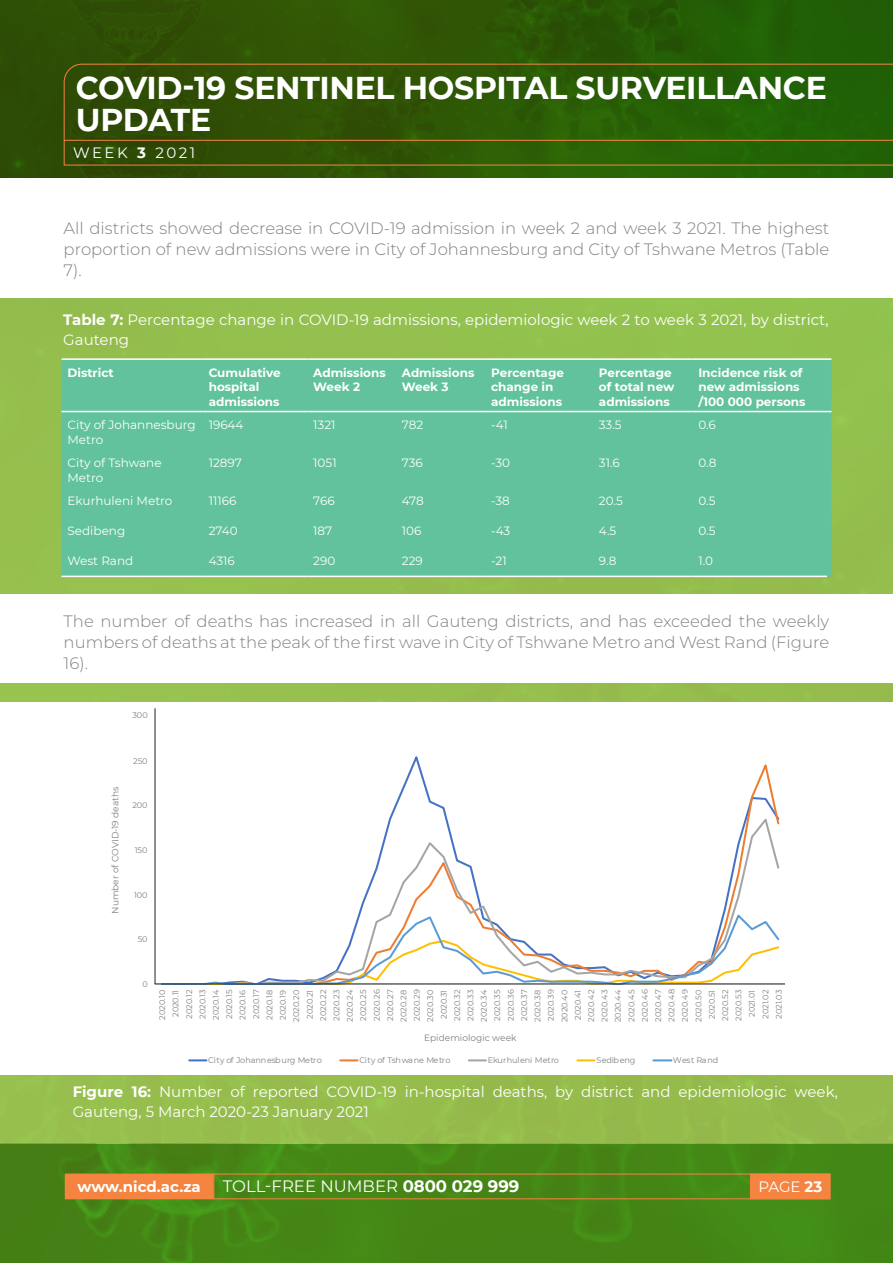
<style>
.page{position:relative;width:893px;height:1263px;background:#fff}
.page>*{position:absolute;margin:0;border:0;box-sizing:border-box;transform-origin:0 0}
.t1{font:700 31.5px/31.5px "Montserrat";letter-spacing:-.01em;color:#fff}
.t2{font:300 16.5px/21px "Montserrat";color:#808080;text-align:justify}
.t3{font:16.5px "Montserrat";color:#fff}
.t4{font:15px/19.5px "Montserrat";color:#fff}
.t5{font:700 15px "Montserrat";color:#fff}
.t6{font:15px "Montserrat";letter-spacing:.17em;color:#fff}
.t7{font:12px/14.4px "Montserrat";color:#fff}
.t8{font:700 12px/14.4px "Montserrat";color:#fff}
.t9{font:9px "Montserrat";color:#7f7f7f}
.t10{font:8.1px/13.4px "Montserrat";letter-spacing:-.01em;color:#7f7f7f;text-align:right}
.s1{font-weight:700}
</style>
<div class="page">
<div style="left:0;top:0;width:893px;height:179px;background:linear-gradient(to right,#344c05,#226106)"></div>
<svg style="left:64px;top:141px;width:829px;height:24px;background:#2e5a06"></svg>
<svg style="left:63px;top:63px;width:830px;height:78px;background:#305907"></svg>
<div style="left:0;top:1144px;width:893px;height:119px;background:#458616"></div>
<div style="left:213px;top:1174px;width:617px;height:25px;border:1px solid #f58441"></div>
<div style="left:751px;top:1174px;width:79px;height:25px;background:#f58441"></div>
<div style="left:65px;top:1174px;width:148px;height:25px;background:#f58441"></div>
<div style="left:0;top:179px;width:893px;height:965px;background:#95bf4e"></div>
<div style="left:0;top:702px;width:893px;height:372px;background:#fff"></div>
<div style="left:0;top:179px;width:893px;height:119px;background:#fff"></div>
<div style="left:0;top:594px;width:893px;height:88px;background:#fff"></div>
<div style="left:62px;top:360px;width:769px;height:216px;background:#61c29c"></div>
<hr style="left:62px;top:358px;width:141px;height:2px;background:#fff">
<hr style="left:203px;top:358px;width:104px;height:2px;background:#fff">
<hr style="left:307px;top:358px;width:89px;height:2px;background:#fff">
<hr style="left:396px;top:358px;width:89px;height:2px;background:#fff">
<hr style="left:485px;top:358px;width:108px;height:2px;background:#fff">
<hr style="left:593px;top:358px;width:99px;height:2px;background:#fff">
<hr style="left:692px;top:358px;width:135px;height:2px;background:#fff">
<hr style="left:62px;top:411px;width:141px;height:1px;background:#fff">
<hr style="left:203px;top:411px;width:104px;height:1px;background:#fff">
<hr style="left:307px;top:411px;width:89px;height:1px;background:#fff">
<hr style="left:396px;top:411px;width:89px;height:1px;background:#fff">
<hr style="left:485px;top:411px;width:108px;height:1px;background:#fff">
<hr style="left:593px;top:411px;width:99px;height:1px;background:#fff">
<hr style="left:692px;top:411px;width:135px;height:1px;background:#fff">
<hr style="left:62px;top:576px;width:141px;height:1px;background:#fff">
<hr style="left:203px;top:576px;width:104px;height:1px;background:#fff">
<hr style="left:307px;top:576px;width:89px;height:1px;background:#fff">
<hr style="left:396px;top:576px;width:89px;height:1px;background:#fff">
<hr style="left:485px;top:576px;width:108px;height:1px;background:#fff">
<hr style="left:593px;top:576px;width:99px;height:1px;background:#fff">
<hr style="left:692px;top:576px;width:135px;height:1px;background:#fff">
<svg style="left:390px;top:759px;width:388px;height:56px"></svg>
<svg style="left:359px;top:815px;width:421px;height:97px"></svg>
<svg style="left:205px;top:912px;width:575px;height:71px"></svg>
<svg style="left:189px;top:1059px;width:17px;height:2px"></svg>
<svg style="left:340px;top:1059px;width:18px;height:2px"></svg>
<svg style="left:469px;top:1059px;width:17px;height:2px"></svg>
<svg style="left:577px;top:1059px;width:18px;height:2px"></svg>
<svg style="left:653px;top:1059px;width:18px;height:2px"></svg>
<hr style="left:155px;top:708px;width:1px;height:276px;background:#231f20">
<hr style="left:155px;top:983px;width:630px;height:1px;background:#231f20">
<h1 class="t1" style="left:76px;top:71px;width:752px">COVID-19 SENTINEL HOSPITAL SURVEILLANCE<br>UPDATE</h1>
<h3 class="t6" style="left:73px;top:142px;width:124px">WEEK <span class="s1">3</span> 2021</h3>
<p class="t2" style="left:64px;top:217px;width:767px">All districts showed decrease in COVID-19 admission in week 2 and week 3 2021. The highest proportion of new admissions were in City of Johannesburg and City of Tshwane Metros (Table 7).</p>
<p class="t4" style="left:63px;top:310px;width:767px"><span class="s1">Table 7:</span> Percentage change in COVID-19 admissions, epidemiologic week 2 to week 3 2021, by district,<br>Gauteng</p>
<p class="t8" style="left:68px;top:365px;width:48px">District</p>
<p class="t8" style="left:209px;top:365px;width:74px">Cumulative hospital admissions</p>
<p class="t8" style="left:313px;top:365px;width:74px">Admissions<br>Week 2</p>
<p class="t8" style="left:402px;top:365px;width:74px">Admissions<br>Week 3</p>
<p class="t8" style="left:491px;top:365px;width:74px">Percentage change in admissions</p>
<p class="t8" style="left:599px;top:365px;width:77px">Percentage of total new admissions</p>
<p class="t8" style="left:698px;top:365px;width:109px">Incidence risk of new admissions /100 000 persons</p>
<p class="t7" style="left:68px;top:417px;width:130px">City of Johannesburg<br>Metro</p>
<p class="t7" style="left:209px;top:417px;width:36px">19644</p>
<p class="t7" style="left:313px;top:417px;width:24px">1321</p>
<p class="t7" style="left:402px;top:417px;width:23px">782</p>
<p class="t7" style="left:491px;top:417px;width:18px">-41</p>
<p class="t7" style="left:599px;top:417px;width:24px">33.5</p>
<p class="t7" style="left:698px;top:417px;width:19px">0.6</p>
<p class="t7" style="left:68px;top:455px;width:96px">City of Tshwane<br>Metro</p>
<p class="t7" style="left:209px;top:455px;width:35px">12897</p>
<p class="t7" style="left:313px;top:455px;width:25px">1051</p>
<p class="t7" style="left:402px;top:455px;width:23px">736</p>
<p class="t7" style="left:491px;top:455px;width:21px">-30</p>
<p class="t7" style="left:599px;top:455px;width:22px">31.6</p>
<p class="t7" style="left:698px;top:455px;width:20px">0.8</p>
<p class="t7" style="left:68px;top:493px;width:106px">Ekurhuleni Metro</p>
<p class="t7" style="left:209px;top:493px;width:29px">11166</p>
<p class="t7" style="left:313px;top:493px;width:23px">766</p>
<p class="t7" style="left:402px;top:493px;width:23px">478</p>
<p class="t7" style="left:491px;top:493px;width:20px">-38</p>
<p class="t7" style="left:599px;top:493px;width:25px">20.5</p>
<p class="t7" style="left:698px;top:493px;width:19px">0.5</p>
<p class="t7" style="left:68px;top:523px;width:59px">Sedibeng</p>
<p class="t7" style="left:209px;top:523px;width:30px">2740</p>
<p class="t7" style="left:313px;top:523px;width:21px">187</p>
<p class="t7" style="left:402px;top:523px;width:21px">106</p>
<p class="t7" style="left:491px;top:523px;width:21px">-43</p>
<p class="t7" style="left:599px;top:523px;width:19px">4.5</p>
<p class="t7" style="left:698px;top:523px;width:19px">0.5</p>
<p class="t7" style="left:68px;top:553px;width:67px">West Rand</p>
<p class="t7" style="left:209px;top:553px;width:28px">4316</p>
<p class="t7" style="left:313px;top:553px;width:24px">290</p>
<p class="t7" style="left:402px;top:553px;width:22px">229</p>
<p class="t7" style="left:491px;top:553px;width:17px">-21</p>
<p class="t7" style="left:599px;top:553px;width:19px">9.8</p>
<p class="t7" style="left:698px;top:553px;width:16px">1.0</p>
<p class="t2" style="left:64px;top:610px;width:767px">The number of deaths has increased in all Gauteng districts, and has exceeded the weekly numbers of deaths at the peak of the first wave in City of Tshwane Metro and West Rand (Figure 16).</p>
<p class="t10" style="left:132px;top:708px;width:17px">300</p>
<p class="t9" style="left:109px;top:914px;width:129px;rotate:-90deg">Number of COVID-19 deaths</p>
<p class="t10" style="left:133px;top:754px;width:16px">250</p>
<p class="t10" style="left:132px;top:798px;width:17px">200</p>
<p class="t10" style="left:135px;top:843px;width:14px">150</p>
<p class="t10" style="left:134px;top:888px;width:15px">100</p>
<p class="t10" style="left:138px;top:932px;width:11px">50</p>
<p class="t10" style="left:142px;top:977px;width:7px">0</p>
<p class="t10" style="left:155px;top:1022px;width:35px;rotate:-90deg">2020.10<br>2020.11<br>2020.12<br>2020.13<br>2020.14<br>2020.15<br>2020.16<br>2020.17<br>2020.18<br>2020.19<br>2020.20<br>2020.21<br>2020.22<br>2020.23<br>2020.24<br>2020.25<br>2020.26<br>2020.27<br>2020.28<br>2020.29<br>2020.30<br>2020.31<br>2020.32<br>2020.33<br>2020.34<br>2020.35<br>2020.36<br>2020.37<br>2020.38<br>2020.39<br>2020.40<br>2020.41<br>2020.42<br>2020.43<br>2020.44<br>2020.45<br>2020.46<br>2020.47<br>2020.48<br>2020.49<br>2020.50<br>2020.51<br>2020.52<br>2020.53<br>2021.01<br>2021.02<br>2021.03</p>
<p class="t9" style="left:424px;top:1031px;width:94px">Epidemiologic week</p>
<p class="t10" style="left:208px;top:1053px;width:115px">City of Johannesburg Metro</p>
<p class="t10" style="left:359px;top:1053px;width:93px">City of Tshwane Metro</p>
<p class="t10" style="left:488px;top:1053px;width:73px">Ekurhuleni Metro</p>
<p class="t10" style="left:596px;top:1053px;width:41px">Sedibeng</p>
<p class="t10" style="left:673px;top:1053px;width:47px">West Rand</p>
<p class="t4" style="left:73px;top:1082px;width:767px"><span class="s1">Figure 16:</span> Number of reported COVID-19 in-hospital deaths, by district and epidemiologic week,<br>Gauteng, 5 March 2020-23 January 2021</p>
<h3 class="t5" style="left:78px;top:1176px;width:125px">www.nicd.ac.za</h3>
<h2 class="t3" style="left:223px;top:1175px;width:298px">TOLL-FREE NUMBER <span class="s1">0800 029 999</span></h2>
<h3 class="t4" style="left:758px;top:1176px;width:65px">PAGE <span class="s1">23</span></h3>
</div>
